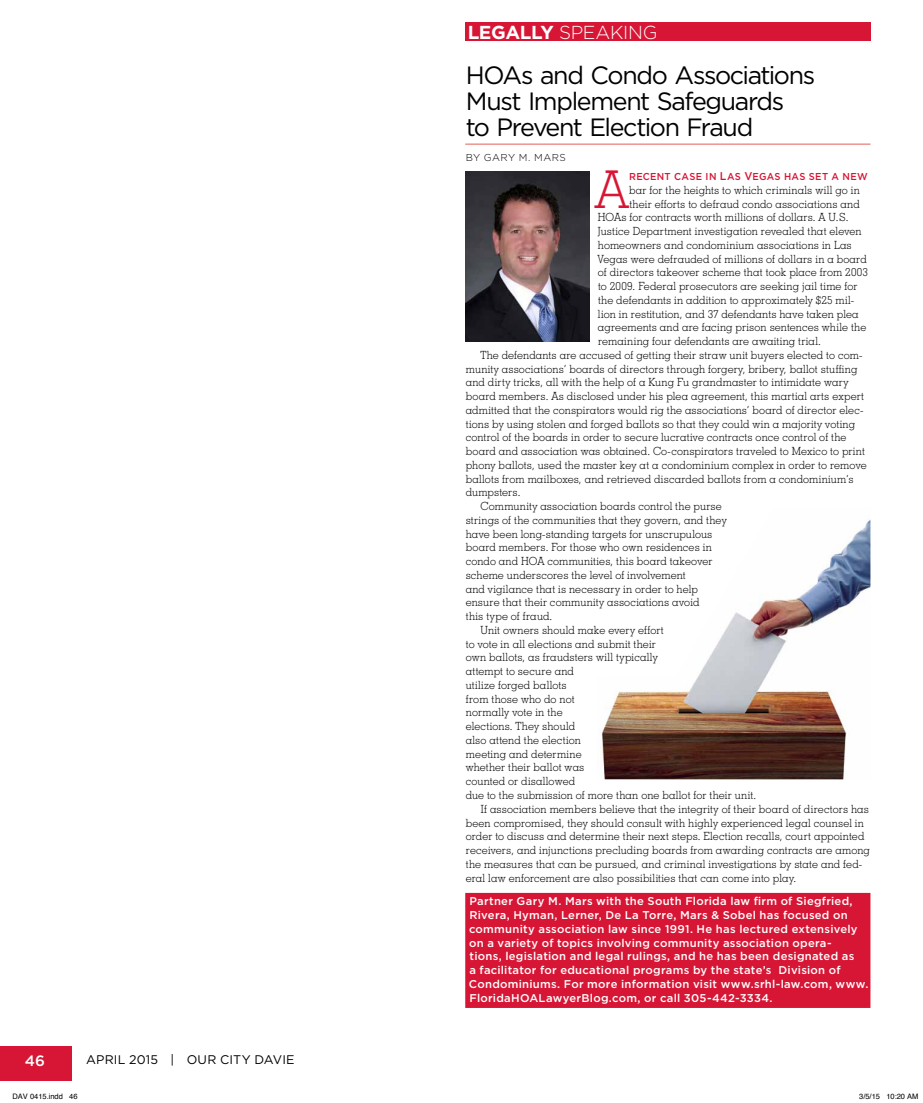
<style>
.page{position:relative;width:923px;height:1103px;background:#fff}
.page>*{position:absolute;margin:0;border:0;box-sizing:border-box;transform-origin:0 0}
.t1{font:52.25px "Geometric Slab 703 BT Light SC890";color:#d71635;scale:.95 1}
.t2{font:25px/26.2px "Gotham";letter-spacing:-.055em;color:#000}
.t3{font:300 18.75px "Gotham";letter-spacing:-.015em;color:#fff}
.t4{font:500 15px "Gotham";color:#fff}
.t5{font:12.5px "Gotham";letter-spacing:.01em;color:#000}
.t6{font:300 11.25px "Geometric Slab 703 BT";letter-spacing:.01em;color:#000;scale:.95 1}
.t7{font:500 11.25px/13.8px "Gotham";letter-spacing:.025em;color:#fff}
.t8{font:10px "Gotham Medium SC890";letter-spacing:.03em;color:#d71635;scale:.95 1}
.t9{font:300 10px "Gotham";letter-spacing:.045em;color:#000}
.t10{font:7.5px "Helvetica";color:#000}
.s1{font-weight:700}
.s2{font-size:11.25px}
</style>
<div class="page">
<div style="left:0;top:1045px;width:72px;height:35px;background:#d71635"></div>
<div style="left:465px;top:892px;width:405px;height:115px;background:#d71635"></div>
<img style="left:465px;top:171px;width:125px;height:170px">
<div style="left:465px;top:22px;width:405px;height:19px;background:#d71635"></div>
<hr style="left:465px;top:144px;width:405px;height:1px;background:#e05f57">
<img style="left:601px;top:520px;width:269px;height:259px">
<h3 class="t3" style="left:468px;top:20px;width:188px"><span class="s1">Legally</span> SPEAKING</h3>
<h2 class="t2" style="left:466px;top:61px;width:351px">HOAs and Condo Associations<br>Must Implement Safeguards<br>to Prevent Election Fraud</h2>
<p class="t9" style="left:465px;top:151px;width:102px">BY GARY M. MARS</p>
<h3 class="t4" style="left:25px;top:1050px;width:22px">46</h3>
<p class="t5" style="left:86px;top:1051px;width:210px">APRIL 2015 | OUR CITY DAVIE</p>
<h1 class="t1" style="left:595px;top:157px;width:36px">A</h1>
<p class="t8" style="left:629px;top:170px;width:253px">RECENT CASE IN <span class="s2">L</span>AS <span class="s2">V</span>EGAS HAS SET A NEW</p>
<p class="t6" style="left:629px;top:183px;width:244px">bar for the heights to which criminals will go in</p>
<p class="t6" style="left:629px;top:197px;width:244px">their efforts to defraud condo associations and</p>
<p class="t6" style="left:598px;top:210px;width:265px">HOAs for contracts worth millions of dollars. A U.S.</p>
<p class="t6" style="left:598px;top:224px;width:279px">Justice Department investigation revealed that eleven</p>
<p class="t6" style="left:598px;top:238px;width:269px">homeowners and condominium associations in Las</p>
<p class="t6" style="left:597px;top:252px;width:285px">Vegas were defrauded of millions of dollars in a board</p>
<p class="t6" style="left:598px;top:265px;width:286px">of directors takeover scheme that took place from 2003</p>
<p class="t6" style="left:598px;top:279px;width:275px">to 2009. Federal prosecutors are seeking jail time for</p>
<p class="t6" style="left:598px;top:293px;width:271px">the defendants in addition to approximately $25 mil-</p>
<p class="t6" style="left:598px;top:307px;width:276px">lion in restitution, and 37 defendants have taken plea</p>
<p class="t6" style="left:598px;top:320px;width:284px">agreements and are facing prison sentences while the</p>
<p class="t6" style="left:598px;top:334px;width:236px">remaining four defendants are awaiting trial.</p>
<p class="t6" style="left:480px;top:348px;width:404px">The defendants are accused of getting their straw unit buyers elected to com-</p>
<p class="t6" style="left:466px;top:362px;width:413px">munity associations’ boards of directors through forgery, bribery, ballot stuffing</p>
<p class="t6" style="left:465px;top:375px;width:404px">and dirty tricks, all with the help of a Kung Fu grandmaster to intimidate wary</p>
<p class="t6" style="left:466px;top:389px;width:421px">board members. As disclosed under his plea agreement, this martial arts expert</p>
<p class="t6" style="left:465px;top:403px;width:420px">admitted that the conspirators would rig the associations’ board of director elec-</p>
<p class="t6" style="left:466px;top:417px;width:411px">tions by using stolen and forged ballots so that they could win a majority voting</p>
<p class="t6" style="left:465px;top:430px;width:402px">control of the boards in order to secure lucrative contracts once control of the</p>
<p class="t6" style="left:466px;top:444px;width:422px">board and association was obtained. Co-conspirators traveled to Mexico to print</p>
<p class="t6" style="left:465px;top:458px;width:423px">phony ballots, used the master key at a condominium complex in order to remove</p>
<p class="t6" style="left:466px;top:472px;width:410px">ballots from mailboxes, and retrieved discarded ballots from a condominium’s</p>
<p class="t6" style="left:465px;top:485px;width:59px">dumpsters.</p>
<p class="t6" style="left:480px;top:499px;width:255px">Community association boards control the purse</p>
<p class="t6" style="left:465px;top:513px;width:276px">strings of the communities that they govern, and they</p>
<p class="t6" style="left:465px;top:527px;width:261px">have been long-standing targets for unscrupulous</p>
<p class="t6" style="left:466px;top:540px;width:260px">board members. For those who own residences in</p>
<p class="t6" style="left:465px;top:554px;width:261px">condo and HOA communities, this board takeover</p>
<p class="t6" style="left:465px;top:568px;width:233px">scheme underscores the level of involvement</p>
<p class="t6" style="left:465px;top:582px;width:246px">and vigilance that is necessary in order to help</p>
<p class="t6" style="left:465px;top:595px;width:247px">ensure that their community associations avoid</p>
<p class="t6" style="left:466px;top:609px;width:92px">this type of fraud.</p>
<p class="t6" style="left:480px;top:623px;width:194px">Unit owners should make every effort</p>
<p class="t6" style="left:466px;top:637px;width:202px">to vote in all elections and submit their</p>
<p class="t6" style="left:465px;top:650px;width:204px">own ballots, as fraudsters will typically</p>
<p class="t6" style="left:465px;top:664px;width:115px">attempt to secure and</p>
<p class="t6" style="left:466px;top:678px;width:108px">utilize forged ballots</p>
<p class="t6" style="left:466px;top:692px;width:116px">from those who do not</p>
<p class="t6" style="left:466px;top:705px;width:103px">normally vote in the</p>
<p class="t6" style="left:465px;top:719px;width:117px">elections. They should</p>
<p class="t6" style="left:465px;top:733px;width:123px">also attend the election</p>
<p class="t6" style="left:466px;top:747px;width:123px">meeting and determine</p>
<p class="t6" style="left:465px;top:760px;width:126px">whether their ballot was</p>
<p class="t6" style="left:465px;top:774px;width:117px">counted or disallowed</p>
<p class="t6" style="left:465px;top:788px;width:307px">due to the submission of more than one ballot for their unit.</p>
<p class="t6" style="left:481px;top:802px;width:410px">If association members believe that the integrity of their board of directors has</p>
<p class="t6" style="left:466px;top:815px;width:421px">been compromised, they should consult with highly experienced legal counsel in</p>
<p class="t6" style="left:465px;top:829px;width:421px">order to discuss and determine their next steps. Election recalls, court appointed</p>
<p class="t6" style="left:466px;top:843px;width:427px">receivers, and injunctions precluding boards from awarding contracts are among</p>
<p class="t6" style="left:466px;top:857px;width:418px">the measures that can be pursued, and criminal investigations by state and fed-</p>
<p class="t6" style="left:465px;top:870px;width:349px">eral law enforcement are also possibilities that can come into play.</p>
<p class="t7" style="left:469px;top:894px;width:401px">Partner Gary M. Mars with the South Florida law firm of Siegfried, Rivera, Hyman, Lerner, De La Torre, Mars &amp; Sobel has focused on community association law since 1991. He has lectured extensively on a variety of topics involving community association opera-<br>tions, legislation and legal rulings, and he has been designated as<br>a facilitator for educational programs by the state’s Division of Condominiums. For more information visit www.srhl-law.com, www.<br>FloridaHOALawyerBlog.com, or call 305-442-3334.</p>
<p class="t10" style="left:12px;top:1090px;width:67px">DAV 0415.indd 46</p>
<p class="t10" style="left:859px;top:1090px;width:61px">3/5/15 10:20 AM</p>
</div>
